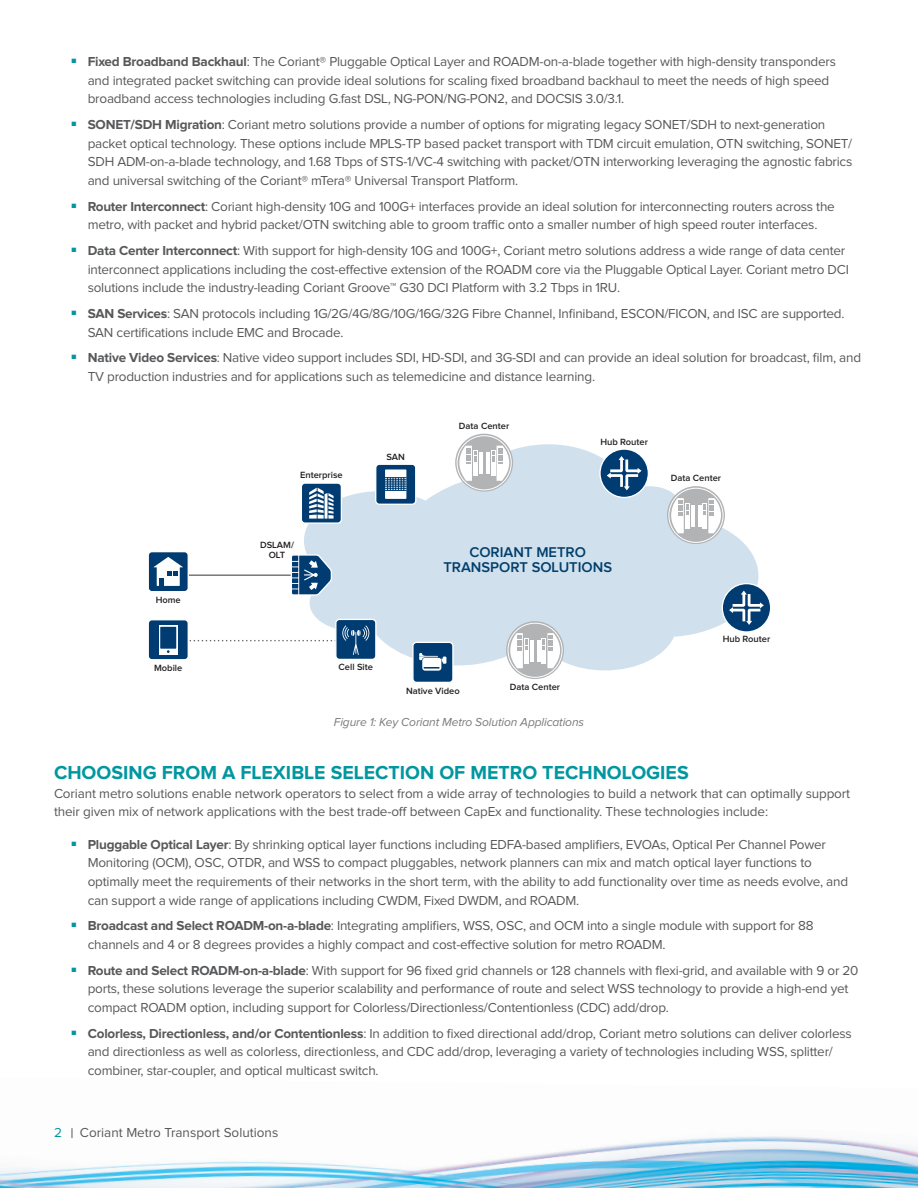
<style>
.page{position:relative;width:918px;height:1188px;background:#fff}
.page>*{position:absolute;margin:0;border:0;box-sizing:border-box;transform-origin:0 0}
.Body_Header{font:700 19.5px "Proxima Nova";color:#0097a0}
.t1{font:600 14.7px/14.7px "Proxima Nova";color:#003e6b;text-align:center}
.Body{font:13.5px/18.8px "Proxima Nova";letter-spacing:-.015em;color:#57585a}
.Body-2{font:13.5px "Proxima Nova";color:#0097a0}
.notation{font:italic 12px "Proxima Nova";letter-spacing:-.01em;color:#787a7d}
.t2{font:600 9.3px/10.1px "Proxima Nova";color:#231f20;text-align:center}
.s1{font-weight:700}
</style>
<div class="page">
<img style="left:0;top:1128px;width:918px;height:60px">
<hr style="left:171px;top:575px;width:136px;height:1px;background:#666">
<svg style="left:304px;top:441px;width:455px;height:232px"></svg>
<svg style="left:506px;top:621px;width:58px;height:58px"></svg>
<div style="left:524px;top:638px;width:5px;height:26px;background:#fff"></div>
<div style="left:507px;top:623px;width:56px;height:55px;border:1px solid #fff;border-radius:50%"></div>
<svg style="left:542px;top:638px;width:1px;height:26px"></svg>
<hr style="left:537px;top:640px;width:3px;height:21px;background:#fff">
<hr style="left:530px;top:640px;width:3px;height:21px;background:#fff">
<svg style="left:510px;top:633px;width:18px;height:35px"></svg>
<svg style="left:543px;top:633px;width:17px;height:35px"></svg>
<svg style="left:667px;top:486px;width:58px;height:58px"></svg>
<svg style="left:688px;top:503px;width:2px;height:26px"></svg>
<div style="left:668px;top:488px;width:56px;height:55px;border:1px solid #fff;border-radius:50%"></div>
<svg style="left:703px;top:503px;width:1px;height:26px"></svg>
<hr style="left:698px;top:505px;width:3px;height:21px;background:#fff">
<hr style="left:691px;top:505px;width:3px;height:21px;background:#fff">
<svg style="left:671px;top:498px;width:17px;height:35px"></svg>
<svg style="left:704px;top:498px;width:17px;height:35px"></svg>
<svg style="left:455px;top:434px;width:58px;height:58px"></svg>
<div style="left:473px;top:450px;width:5px;height:26px;background:#fff"></div>
<div style="left:457px;top:435px;width:55px;height:55px;border:1px solid #fff;border-radius:50%"></div>
<hr style="left:491px;top:450px;width:4px;height:26px;background:#fff">
<hr style="left:486px;top:453px;width:4px;height:21px;background:#fff">
<hr style="left:479px;top:453px;width:4px;height:21px;background:#fff">
<svg style="left:459px;top:446px;width:18px;height:35px"></svg>
<svg style="left:492px;top:446px;width:17px;height:35px"></svg>
<svg style="left:722px;top:583px;width:48px;height:50px"></svg>
<svg style="left:599px;top:448px;width:50px;height:50px"></svg>
<div style="left:301px;top:483px;width:40px;height:40px;background:#003c71;border-radius:4px"></div>
<div style="left:301px;top:482px;width:41px;height:42px;border:1px solid #fff;border-radius:4px"></div>
<svg style="left:309px;top:488px;width:25px;height:31px"></svg>
<div style="left:336px;top:619px;width:40px;height:40px;background:#003c71;border-radius:4px"></div>
<div style="left:335px;top:619px;width:42px;height:41px;border:1px solid #fff;border-radius:4px"></div>
<div style="left:148px;top:620px;width:40px;height:40px;background:#003c71;border-radius:4px"></div>
<div style="left:148px;top:619px;width:41px;height:41px;border:1px solid #fff;border-radius:4px"></div>
<svg style="left:159px;top:625px;width:8px;height:29px"></svg>
<div style="left:160px;top:627px;width:16px;height:22px;background:#003c71"></div>
<svg style="left:167px;top:625px;width:202px;height:30px"></svg>
<div style="left:148px;top:552px;width:40px;height:40px;background:#003c71;border-radius:4px"></div>
<div style="left:148px;top:551px;width:41px;height:41px;border:1px solid #fff;border-radius:4px"></div>
<svg style="left:153px;top:557px;width:30px;height:29px"></svg>
<div style="left:413px;top:642px;width:40px;height:40px;background:#003c71;border-radius:4px"></div>
<div style="left:412px;top:642px;width:42px;height:41px;border:1px solid #fff;border-radius:4px"></div>
<svg style="left:419px;top:653px;width:27px;height:18px"></svg>
<div style="left:376px;top:464px;width:40px;height:40px;background:#003c71;border-radius:4px"></div>
<div style="left:375px;top:464px;width:41px;height:41px;border:1px solid #fff;border-radius:4px"></div>
<div style="left:385px;top:469px;width:21px;height:30px;background:#fff"></div>
<svg style="left:385px;top:477px;width:22px;height:14px"></svg>
<svg style="left:290px;top:554px;width:43px;height:42px;background:#5b82a5"></svg>
<p class="Body" style="left:88px;top:53px;width:750px;text-indent:-16px"><sup>■</sup> <span class="s1">Fixed Broadband Backhaul</span>: The Coriant® Pluggable Optical Layer and ROADM-on-a-blade together with high-density transponders and integrated packet switching can provide ideal solutions for scaling fixed broadband backhaul to meet the needs of high speed broadband access technologies including G.fast DSL, NG-PON/NG-PON2, and DOCSIS 3.0/3.1.</p>
<p class="Body" style="left:88px;top:116px;width:766px;text-indent:-16px"><sup>■</sup> <span class="s1">SONET/SDH Migration</span>: Coriant metro solutions provide a number of options for migrating legacy SONET/SDH to next-generation packet optical technology. These options include MPLS-TP based packet transport with TDM circuit emulation, OTN switching, SONET/ SDH ADM-on-a-blade technology, and 1.68 Tbps of STS-1/VC-4 switching with packet/OTN interworking leveraging the agnostic fabrics and universal switching of the Coriant® mTera® Universal Transport Platform.</p>
<p class="Body" style="left:72px;top:197px;width:765px;text-align:center"><sup>■</sup> <span class="s1">Router Interconnect</span>: Coriant high-density 10G and 100G+ interfaces provide an ideal solution for interconnecting routers across the metro, with packet and hybrid packet/OTN switching able to groom traffic onto a smaller number of high speed router interfaces.</p>
<p class="Body" style="left:88px;top:242px;width:763px;text-indent:-16px"><sup>■</sup> <span class="s1">Data Center Interconnect</span>: With support for high-density 10G and 100G+, Coriant metro solutions address a wide range of data center interconnect applications including the cost-effective extension of the ROADM core via the Pluggable Optical Layer. Coriant metro DCI solutions include the industry-leading Coriant Groove™ G30 DCI Platform with 3.2 Tbps in 1RU.</p>
<p class="Body" style="left:88px;top:305px;width:758px;text-indent:-16px"><sup>■</sup> <span class="s1">SAN Services</span>: SAN protocols including 1G/2G/4G/8G/10G/16G/32G Fibre Channel, Infiniband, ESCON/FICON, and ISC are supported.<br>SAN certifications include EMC and Brocade.</p>
<p class="Body" style="left:88px;top:349px;width:775px;text-indent:-16px"><sup>■</sup> <span class="s1">Native Video Services</span>: Native video support includes SDI, HD-SDI, and 3G-SDI and can provide an ideal solution for broadcast, film, and<br>TV production industries and for applications such as telemedicine and distance learning.</p>
<p class="t2" style="left:156px;top:595px;width:27px">Home</p>
<p class="t2" style="left:154px;top:663px;width:30px">Mobile</p>
<p class="t2" style="left:300px;top:471px;width:44px">Enterprise</p>
<p class="t2" style="left:260px;top:541px;width:35px">DSLAM/<br>OLT</p>
<p class="t2" style="left:387px;top:452px;width:20px">SAN</p>
<p class="t2" style="left:459px;top:421px;width:52px">Data Center</p>
<p class="t2" style="left:600px;top:437px;width:49px">Hub Router</p>
<p class="t2" style="left:671px;top:474px;width:52px">Data Center</p>
<p class="t1" style="left:443px;top:546px;width:170px">CORIANT METRO<br>TRANSPORT SOLUTIONS</p>
<p class="t2" style="left:339px;top:662px;width:36px">Cell Site</p>
<p class="t2" style="left:406px;top:686px;width:55px">Native Video</p>
<p class="t2" style="left:510px;top:682px;width:52px">Data Center</p>
<p class="t2" style="left:723px;top:634px;width:49px">Hub Router</p>
<p class="notation" style="left:334px;top:716px;width:252px">Figure 1: Key Coriant Metro Solution Applications</p>
<p class="Body_Header" style="left:54px;top:763px;width:636px">CHOOSING FROM A FLEXIBLE SELECTION OF METRO TECHNOLOGIES</p>
<p class="Body" style="left:54px;top:784px;width:798px">Coriant metro solutions enable network operators to select from a wide array of technologies to build a network that can optimally support their given mix of network applications with the best trade-off between CapEx and functionality. These technologies include:</p>
<p class="Body" style="left:88px;top:835px;width:762px;text-indent:-16px"><sup>■</sup> <span class="s1">Pluggable Optical Layer</span>: By shrinking optical layer functions including EDFA-based amplifiers, EVOAs, Optical Per Channel Power Monitoring (OCM), OSC, OTDR, and WSS to compact pluggables, network planners can mix and match optical layer functions to optimally meet the requirements of their networks in the short term, with the ability to add functionality over time as needs evolve, and can support a wide range of applications including CWDM, Fixed DWDM, and ROADM.</p>
<p class="Body" style="left:88px;top:917px;width:727px;text-indent:-16px"><sup>■</sup> <span class="s1">Broadcast and Select ROADM-on-a-blade</span>: Integrating amplifiers, WSS, OSC, and OCM into a single module with support for 88 channels and 4 or 8 degrees provides a highly compact and cost-effective solution for metro ROADM.</p>
<p class="Body" style="left:88px;top:961px;width:772px;text-indent:-16px"><sup>■</sup> <span class="s1">Route and Select ROADM-on-a-blade</span>: With support for 96 fixed grid channels or 128 channels with flexi-grid, and available with 9 or 20 ports, these solutions leverage the superior scalability and performance of route and select WSS technology to provide a high-end yet compact ROADM option, including support for Colorless/Directionless/Contentionless (CDC) add/drop.</p>
<p class="Body" style="left:88px;top:1024px;width:766px;text-indent:-16px"><sup>■</sup> <span class="s1">Colorless, Directionless, and/or Contentionless</span>: In addition to fixed directional add/drop, Coriant metro solutions can deliver colorless and directionless as well as colorless, directionless, and CDC add/drop, leveraging a variety of technologies including WSS, splitter/ combiner, star-coupler, and optical multicast switch.</p>
<p class="Body-2" style="left:54px;top:1126px;width:9px">2</p>
<p class="Body" style="left:80px;top:1124px;width:200px">Coriant Metro Transport Solutions</p>
</div>
